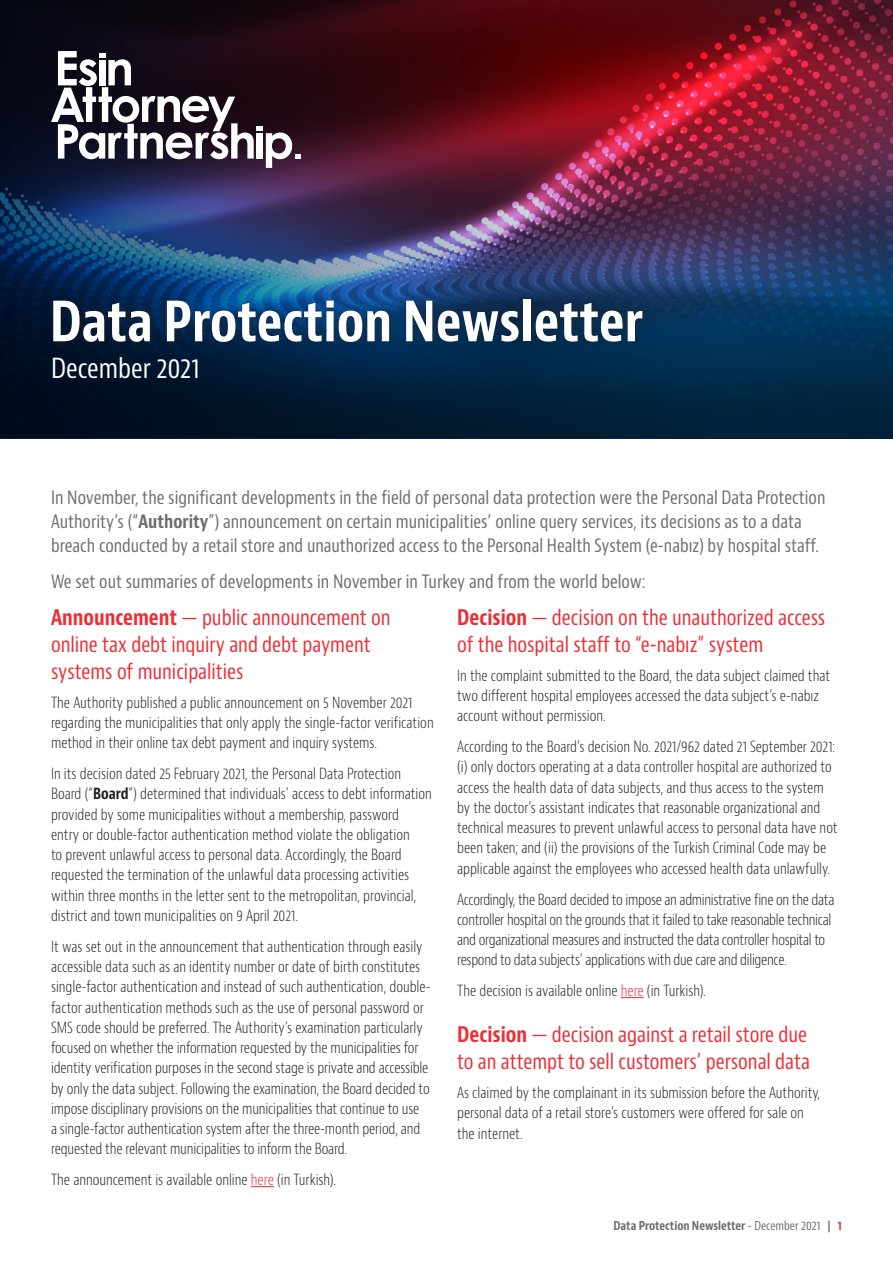
<style>
.page{position:relative;width:893px;height:1263px;background:#fff}
.page>*{position:absolute;margin:0;border:0;box-sizing:border-box;transform-origin:0 0}
.Body{font:700 condensed 54px "Baker Mc Kenzie Bernini";color:#fff}
.Body-2{font:condensed 27px "Baker Mc Kenzie Bernini";color:#fff}
.Heading_1{font:condensed 21px/27px "Baker Mc Kenzie Bernini";color:#ee2d34;scale:.96 1}
.Body-3{font:condensed 18px/24px "Baker Mc Kenzie Bernini";color:#6c6d70}
.Body-4{font:300 condensed 15px/20.2px "Baker Mc Kenzie Bernini";color:#231f20}
.Body-5{font:300 condensed 15px/20.2px "Baker Mc Kenzie Bernini";letter-spacing:-.02em;color:#231f20}
.t1{font:700 condensed 12px "Baker Mc Kenzie Bernini";color:#6c6d70}
.s1{font-weight:700}
.s2{color:#ee2d34}
.s3{font-weight:400}
.s4{font-weight:400;color:#231f20}
</style>
<div class="page">
<img style="left:707px;top:0;width:186px;height:435px">
<img style="left:0;top:0;width:707px;height:438px">
<svg style="left:51px;top:51px;width:249px;height:117px"></svg>
<div style="left:45px;top:292px;width:608px;height:60px;background:#231f20;opacity:.5"></div>
<svg style="left:251px;top:1186px;width:23px;height:1px"></svg>
<svg style="left:621px;top:997px;width:23px;height:1px"></svg>
<p class="Body" style="left:50px;top:289px;width:595px">Data Protection Newsletter</p>
<p class="Body-2" style="left:51px;top:352px;width:150px">December 2021</p>
<p class="Body-3" style="left:51px;top:485px;width:776px">In November, the significant developments in the field of personal data protection were the Personal Data Protection<br>Authority’s (“<span class="s1">Authority</span>”) announcement on certain municipalities’ online query services, its decisions as to a data breach conducted by a retail store and unauthorized access to the Personal Health System (e-nabız) by hospital staff.</p>
<p class="Body-3" style="left:51px;top:570px;width:596px">We set out summaries of developments in November in Turkey and from the world below:</p>
<p class="Heading_1" style="left:51px;top:604px;width:355px"><span class="s1">Announcement</span> — public announcement on online tax debt inquiry and debt payment systems of municipalities</p>
<p class="Body-4" style="left:51px;top:693px;width:384px">The Authority published a public announcement on 5 November 2021 regarding the municipalities that only apply the single-factor verification method in their online tax debt payment and inquiry systems.</p>
<p class="Body-4" style="left:51px;top:764px;width:382px">In its decision dated 25 February 2021, the Personal Data Protection Board (“<span class="s1">Board</span>”) determined that individuals’ access to debt information provided by some municipalities without a membership, password<br>entry or double-factor authentication method violate the obligation<br>to prevent unlawful access to personal data. Accordingly, the Board requested the termination of the unlawful data processing activities within three months in the letter sent to the metropolitan, provincial, district and town municipalities on 9 April 2021.</p>
<p class="Body-4" style="left:51px;top:937px;width:381px">It was set out in the announcement that authentication through easily accessible data such as an identity number or date of birth constitutes single-factor authentication and instead of such authentication, double&shy;factor authentication methods such as the use of personal password or SMS code should be preferred. The Authority’s examination particularly focused on whether the information requested by the municipalities for identity verification purposes in the second stage is private and accessible by only the data subject. Following the examination, the Board decided to impose disciplinary provisions on the municipalities that continue to use<br>a single-factor authentication system after the three-month period, and requested the relevant municipalities to inform the Board.</p>
<p class="Body-4" style="left:51px;top:1170px;width:287px">The announcement is available online <span class="s2">here</span> (in Turkish).</p>
<p class="Heading_1" style="left:457px;top:604px;width:385px"><span class="s1">Decision</span> — decision on the unauthorized access of the hospital staff to “e-nabız” system</p>
<p class="Body-4" style="left:457px;top:666px;width:375px">In the complaint submitted to the Board, the data subject claimed that two different hospital employees accessed the data subject’s e-nabız account without permission.</p>
<p class="Body-4" style="left:457px;top:737px;width:382px">According to the Board’s decision No. 2021/962 dated 21 September 2021: (i) only doctors operating at a data controller hospital are authorized to access the health data of data subjects, and thus access to the system by the doctor’s assistant indicates that reasonable organizational and technical measures to prevent unlawful access to personal data have not been taken; and (ii) the provisions of the Turkish Criminal Code may be applicable against the employees who accessed health data unlawfully.</p>
<p class="Body-5" style="left:457px;top:889px;width:379px">Accordingly, the Board decided to impose an administrative fine on the data controller hospital on the grounds that it failed to take reasonable technical and organizational measures and instructed the data controller hospital to respond to data subjects’ applications with due care and diligence.</p>
<p class="Body-4" style="left:457px;top:981px;width:250px">The decision is available online <span class="s2">here</span> (in Turkish).</p>
<p class="Heading_1" style="left:457px;top:1022px;width:369px"><span class="s1">Decision</span> — decision against a retail store due to an attempt to sell customers’ personal data</p>
<p class="Body-4" style="left:457px;top:1083px;width:365px">As claimed by the complainant in its submission before the Authority, personal data of a retail store’s customers were offered for sale on the internet.</p>
<p class="t1" style="left:614px;top:1218px;width:230px">Data Protection Newsletter <span class="s3">- December 2021</span> <span class="s4">|</span> <span class="s2">1</span></p>
</div>
